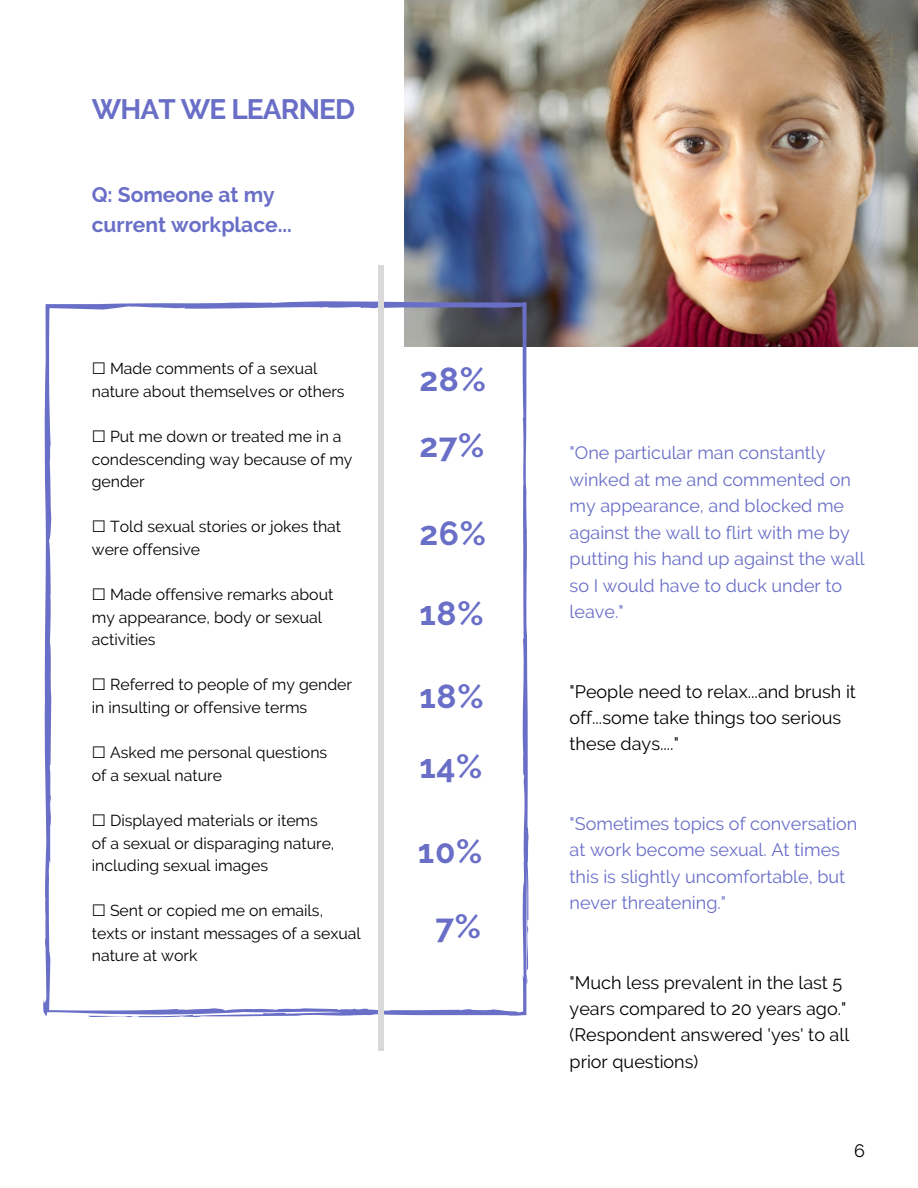
<style>
.page{position:relative;width:918px;height:1188px;background:#fff}
.page>*{position:absolute;margin:0;border:0;box-sizing:border-box;transform-origin:0 0}
.t1{font:700 33.3px/65.7px "Raleway";letter-spacing:.02em;color:#696ec7}
.t2{font:700 28.05px "Raleway";letter-spacing:-.03em;color:#696ec7}
.t3{font:700 21px/30.8px "Raleway";color:#696ec7}
.t4{font:18px/26.4px "Raleway";color:#696ec7}
.t5{font:18px/26.4px "Raleway";color:#000}
.t6{font:15.9px/22.6px "Raleway";color:#000}
.s1{font-family:"DejaVu Sans"}
</style>
<div class="page">
<img style="left:404px;top:0;width:514px;height:346px">
<svg style="left:43px;top:300px;width:486px;height:720px"></svg>
<hr style="left:379px;top:652px;width:4px;height:399px;background:#d9d9d9">
<hr style="left:379px;top:265px;width:4px;height:399px;background:#d9d9d9">
<h2 class="t2" style="left:92px;top:92px;width:265px">WHAT WE LEARNED</h2>
<h3 class="t3" style="left:92px;top:179px;width:202px">Q: Someone at my current workplace...</h3>
<p class="t6" style="left:92px;top:357px;width:254px"><span class="s1">☐</span> Made comments of a sexual nature about themselves or others</p>
<p class="t6" style="left:92px;top:425px;width:262px"><span class="s1">☐</span> Put me down or treated me in a condescending way because of my gender</p>
<p class="t6" style="left:92px;top:515px;width:251px"><span class="s1">☐</span> Told sexual stories or jokes that were offensive</p>
<p class="t6" style="left:92px;top:583px;width:243px"><span class="s1">☐</span> Made offensive remarks about my appearance, body or sexual activities</p>
<p class="t6" style="left:92px;top:673px;width:262px"><span class="s1">☐</span> Referred to people of my gender in insulting or offensive terms</p>
<p class="t6" style="left:92px;top:741px;width:237px"><span class="s1">☐</span> Asked me personal questions of a sexual nature</p>
<p class="t6" style="left:92px;top:809px;width:244px"><span class="s1">☐</span> Displayed materials or items of a sexual or disparaging nature, including sexual images</p>
<p class="t6" style="left:92px;top:899px;width:271px"><span class="s1">☐</span> Sent or copied me on emails, texts or instant messages of a sexual nature at work</p>
<h1 class="t1" style="left:420px;top:346px;width:68px">28%<br>27%</h1>
<h1 class="t1" style="left:420px;top:501px;width:68px">26%</h1>
<h1 class="t1" style="left:420px;top:580px;width:66px">18%</h1>
<h1 class="t1" style="left:420px;top:661px;width:66px;line-height:70.2px">18%<br>14%</h1>
<h1 class="t1" style="left:418px;top:818px;width:66px">10%</h1>
<h1 class="t1" style="left:435px;top:893px;width:47px">7%</h1>
<p class="t4" style="left:570px;top:440px;width:297px">"One particular man constantly winked at me and commented on my appearance, and blocked me against the wall to flirt with me by putting his hand up against the wall so I would have to duck under to leave."</p>
<p class="t5" style="left:570px;top:678px;width:288px">"People need to relax...and brush it off...some take things too serious these days...."</p>
<p class="t4" style="left:570px;top:810px;width:289px">"Sometimes topics of conversation at work become sexual. At times this is slightly uncomfortable, but never threatening."</p>
<p class="t5" style="left:570px;top:969px;width:281px">"Much less prevalent in the last 5 years compared to 20 years ago." (Respondent answered 'yes' to all prior questions)</p>
<p class="t5" style="left:854px;top:1137px;width:12px">6</p>
</div>
